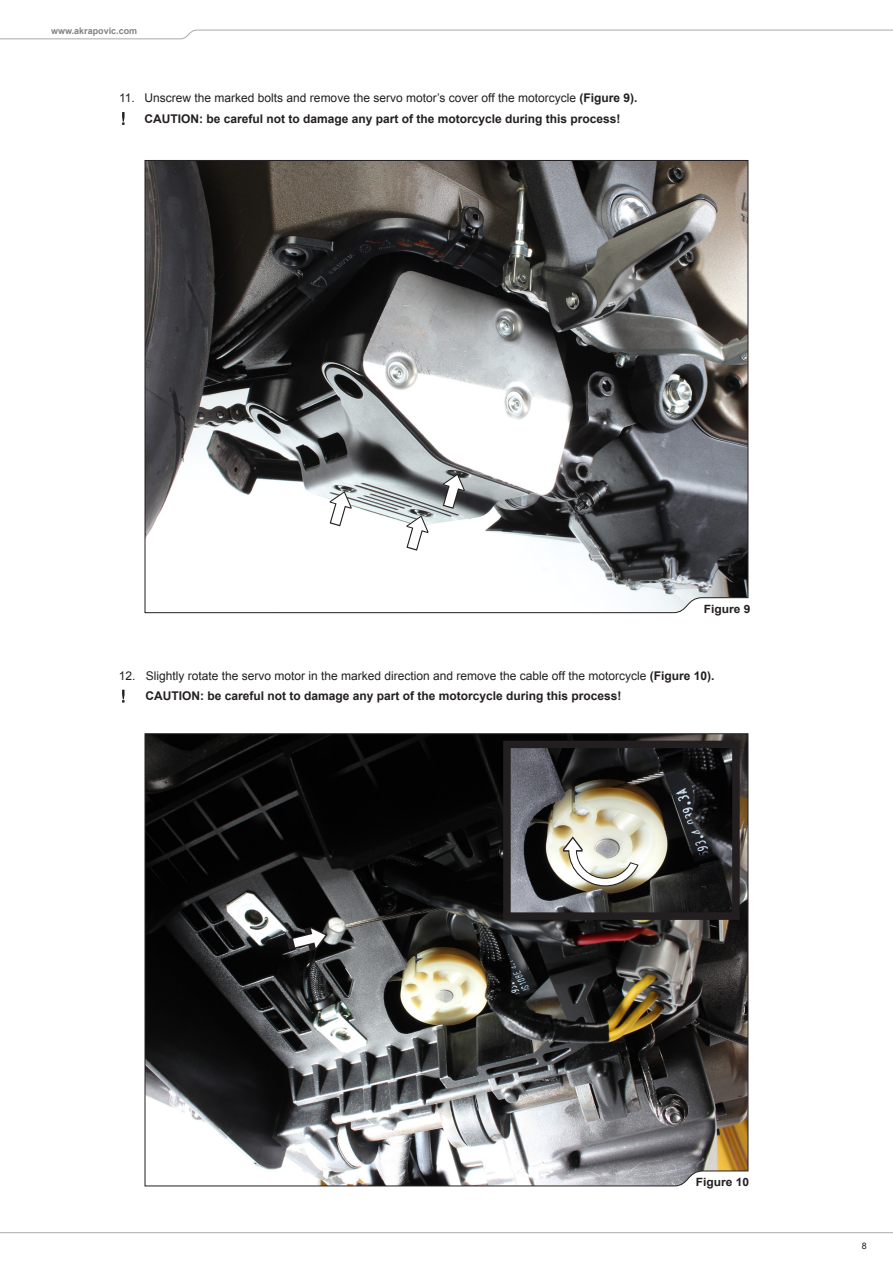
<style>
.page{position:relative;width:893px;height:1263px;background:#fff}
.page>*{position:absolute;margin:0;border:0;box-sizing:border-box;transform-origin:0 0}
.body_txt_bold{font:12px "Arial";color:#231f20}
.body_txt_bold-2{font:700 12px "Arial";color:#231f20}
.body_txt_bold-3{font:700 11.4px "Arial";color:#231f20;scale:1.05 1}
.t1{font:700 9px "Arial";color:#808285}
.t2{font:9px "Arial";color:#231f20}
.s1{font-weight:700}
</style>
<div class="page">
<svg style="left:0;top:29px;width:893px;height:10px"></svg>
<svg style="left:0;top:1232px;width:893px;height:2px;background:#d3d3d5"></svg>
<svg style="left:122px;top:112px;width:3px;height:13px"></svg>
<svg style="left:122px;top:690px;width:3px;height:13px"></svg>
<svg style="left:144px;top:160px;width:605px;height:453px"></svg>
<svg style="left:144px;top:733px;width:605px;height:454px;background:#4e4d4c"></svg>
<img style="left:512px;top:750px;width:219px;height:161px">
<div style="left:503px;top:741px;width:237px;height:179px;border:8px solid #231f20"></div>
<svg style="left:330px;top:491px;width:22px;height:35px"></svg>
<svg style="left:406px;top:515px;width:22px;height:36px"></svg>
<svg style="left:443px;top:474px;width:22px;height:35px"></svg>
<svg style="left:563px;top:836px;width:76px;height:50px"></svg>
<svg style="left:286px;top:927px;width:42px;height:24px"></svg>
<p class="t1" style="left:51px;top:25px;width:88px">www.akrapovic.com</p>
<p class="body_txt_bold" style="left:119px;top:90px;width:17px">11.</p>
<p class="body_txt_bold" style="left:145px;top:90px;width:494px">Unscrew the marked bolts and remove the servo motor’s cover off the motorcycle <span class="s1">(Figure 9).</span></p>
<p class="body_txt_bold-2" style="left:145px;top:110px;width:478px">CAUTION: be careful not to damage any part of the motorcycle during this process!</p>
<p class="body_txt_bold-3" style="left:704px;top:601px;width:46px">Figure 9</p>
<p class="body_txt_bold" style="left:119px;top:668px;width:597px">12. Slightly rotate the servo motor in the marked direction and remove the cable off the motorcycle <span class="s1">(Figure 10).</span></p>
<p class="body_txt_bold-2" style="left:146px;top:688px;width:477px">CAUTION: be careful not to damage any part of the motorcycle during this process!</p>
<p class="body_txt_bold-3" style="left:696px;top:1175px;width:52px">Figure 10</p>
<p class="t2" style="left:862px;top:1240px;width:7px">8</p>
</div>
